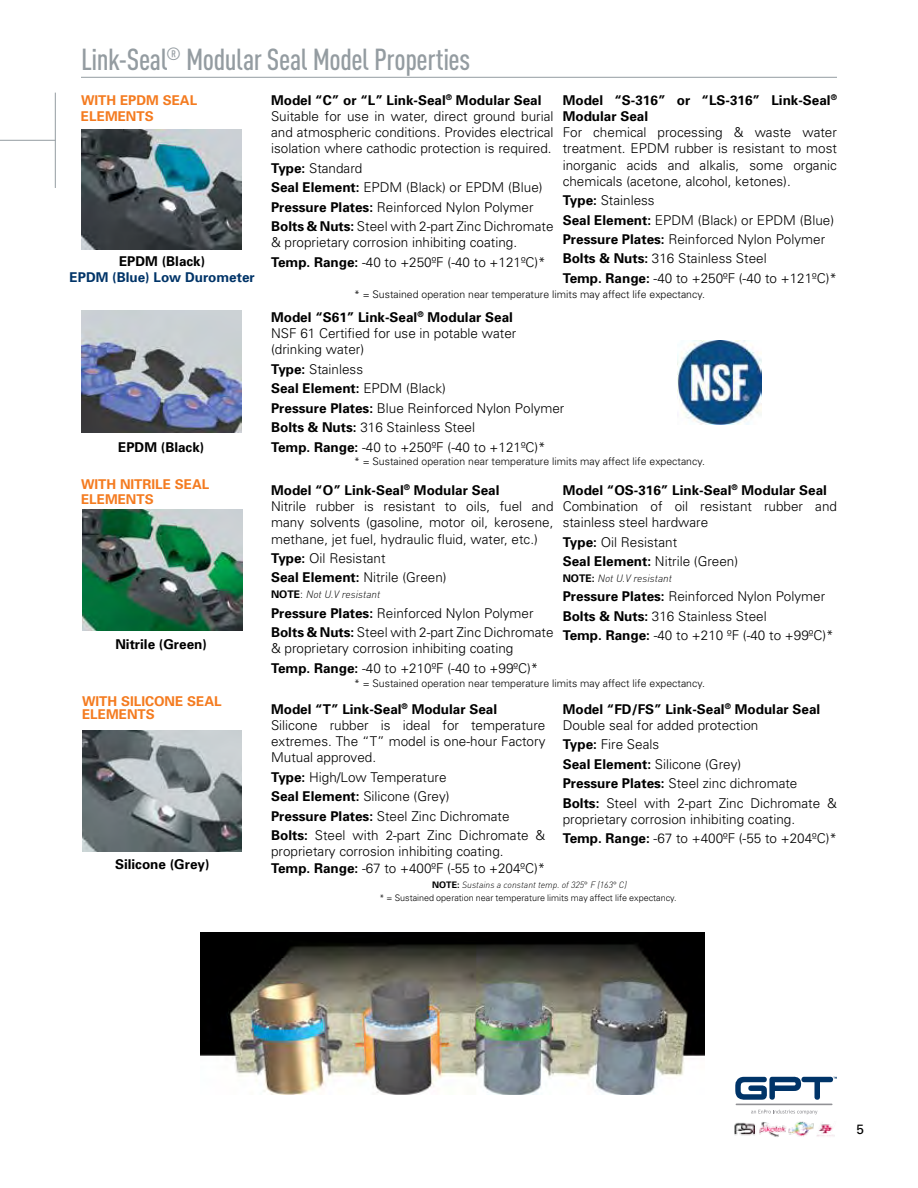
<style>
.page{position:relative;width:918px;height:1188px;background:#fff}
.page>*{position:absolute;margin:0;border:0;box-sizing:border-box;transform-origin:0 0}
.t1{font:500 condensed 30px "DINOT";letter-spacing:-.015em;color:#949ca1}
.t2{font:300 13.5px/19.5px "Univers";color:#000}
.t3{font:700 13.5px/16.2px "Univers";color:#000}
.t4{font:700 13.5px/16.2px "Univers";color:#f47b20}
.t5{font:700 13.5px "Univers";color:#003468}
.t6{font:13.5px "Univers";color:#000}
.t7{font:300 10.5px "Univers";color:#000}
.t8{font:italic 300 10.5px "DINOT";color:#000}
.t9{font:300 9px "Univers";color:#000}
.t10{font:italic 300 9px "DINOT";color:#000}
.s1{font-weight:700}
.s2{font-family:"Univers";font-weight:700;font-style:normal}
.s3{font-family:"Univers";font-style:normal}
.s4{font-weight:300}
</style>
<div class="page">
<hr style="left:0;top:140px;width:56px;height:1px;background:#949ca1">
<hr style="left:55px;top:93px;width:1px;height:95px;background:#949ca1">
<hr style="left:81px;top:77px;width:756px;height:1px;background:#949ca1">
<img style="left:81px;top:129px;width:160px;height:121px">
<img style="left:81px;top:311px;width:160px;height:122px">
<img style="left:677px;top:341px;width:85px;height:83px">
<img style="left:82px;top:510px;width:161px;height:121px">
<img style="left:82px;top:731px;width:159px;height:120px">
<img style="left:200px;top:932px;width:505px;height:162px">
<hr style="left:736px;top:1104px;width:96px;height:1px;background:#919195">
<svg style="left:735px;top:1076px;width:102px;height:24px"></svg>
<img style="left:734px;top:1109px;width:101px;height:28px">
<h1 class="t1" style="left:81px;top:42px;width:391px">Link-Seal<sup>®</sup> Modular Seal Model Properties</h1>
<p class="t4" style="left:81px;top:91px;width:49px">With EPD</p>
<p class="t2" style="left:271px;top:91px;width:284px;line-height:16.2px"><span class="s1">Model “C” or “L” Link-Seal</span><sup>®</sup> <span class="s1">Modular Seal </span>Suitable for use in water, direct ground burial and atmospheric conditions. Provides electrical isolation where cathodic protection is required.</p>
<p class="t2" style="left:271px;top:158px;width:284px"><span class="s1">Type:</span> Standard<br><span class="s1">Seal Element:</span> E PDM (Black) or E PDM (Blue)<br><span class="s1">Pressure Plates:</span> Reinforced Nylon Polymer <span class="s1">Bolts &amp; Nuts:</span> Steel with 2-part Zinc Dichromate</p>
<p class="t2" style="left:271px;top:232px;width:276px">&amp; proprietary corrosion inhibiting coating.<br><span class="s1">Temp. Range:</span> -40 to +250ºF (-40 to +121ºC)*</p>
<p class="t3" style="left:563px;top:91px;width:276px">Model “S-316” or “LS-316” Link-Seal<sup>®<br></sup>Modular Seal</p>
<p class="t2" style="left:563px;top:124px;width:276px;line-height:16.2px;text-align:justify">For chemical processing &amp; waste water treatment. E PDM rubber is resistant to most inorganic acids and alkalis, some organic chemicals (acetone, alcohol, ketones).</p>
<p class="t2" style="left:563px;top:190px;width:276px"><span class="s1">Type:</span> Stainless<br><span class="s1">Seal Element:</span> E PDM (Black) or E PDM (Blue)<br><span class="s1">Pressure Plates:</span> Reinforced Nylon Polymer <span class="s1">Bolts &amp; Nuts:</span> 316 Stainless Steel<br><span class="s1">Temp. Range:</span> -40 to +250ºF (-40 to +121ºC)*</p>
<p class="t7" style="left:354px;top:288px;width:352px">* = Sustained operation near temperature limits may affect life expectancy.</p>
<p class="t4" style="left:81px;top:91px;width:114px;text-indent:65px">M seal elements</p>
<p class="t3" style="left:119px;top:253px;width:10px">EPD</p>
<p class="t3" style="left:145px;top:253px;width:62px">M (Black)</p>
<p class="t5" style="left:70px;top:269px;width:10px">EPD</p>
<p class="t5" style="left:96px;top:269px;width:161px">M (Blue) Low Durometer</p>
<p class="t3" style="left:118px;top:439px;width:10px">EPD</p>
<p class="t3" style="left:144px;top:439px;width:62px">M (Black)</p>
<p class="t4" style="left:81px;top:476px;width:126px;line-height:15.3px">With nitrile seal elements</p>
<p class="t3" style="left:115px;top:635px;width:93px">Nitrile (Green)</p>
<p class="t4" style="left:82px;top:694px;width:137px;line-height:13.5px">With Silicone Seal<br>Elements</p>
<p class="t3" style="left:115px;top:856px;width:96px">Silicone (Grey)</p>
<p class="t2" style="left:271px;top:309px;width:247px;line-height:16.2px"><span class="s1">Model “S61” Link-Seal</span><sup>®</sup> <span class="s1">Modular Seal<br></span>N SF 61 Certified for use in potable water (drinking water)</p>
<p class="t2" style="left:271px;top:359px;width:295px"><span class="s1">Type:</span> Stainless<br><span class="s1">Seal Element:</span> E PDM (Black)<br><span class="s1">Pressure Plates:</span> Blue Reinforced Nylon Polymer <span class="s1">Bolts &amp; Nuts:</span> 316 Stainless Steel<br><span class="s1">Temp. Range:</span> -40 to +250ºF (-40 to +121ºC)*</p>
<p class="t7" style="left:354px;top:455px;width:352px">* = Sustained operation near temperature limits may affect life expectancy.</p>
<p class="t2" style="left:271px;top:482px;width:284px;line-height:16.2px"><span class="s1">Model “O” Link-Seal</span><sup>®</sup> <span class="s1">Modular Seal<br></span>N itrile rubber is resistant to oils, fuel and many solvents (gasoline, motor oil, kerosene, methane, jet fuel, hydraulic fluid, water, etc.)</p>
<p class="t2" style="left:271px;top:548px;width:177px"><span class="s1">Type:</span> Oil Resistant<br><span class="s1">Seal Element:</span> N itrile (Green)</p>
<p class="t8" style="left:271px;top:588px;width:111px"><span class="s2">Note</span><span class="s3">:</span> Not U.V resistant</p>
<p class="t2" style="left:271px;top:603px;width:284px"><span class="s1">Pressure Plates:</span> Reinforced Nylon Polymer<br><span class="s1">Bolts &amp; Nuts:</span> Steel with 2-part Zinc Dichromate</p>
<p class="t2" style="left:271px;top:638px;width:269px">&amp; proprietary corrosion inhibiting coating<br><span class="s1">Temp. Range:</span> -40 to +210ºF (-40 to +99ºC)*</p>
<p class="t2" style="left:563px;top:482px;width:276px;line-height:16.2px"><span class="s1">Model “OS-316” Link-Seal</span><sup>®</sup> <span class="s1">Modular Seal<br></span>Combination of oil resistant rubber and stainless steel hardware</p>
<p class="t2" style="left:563px;top:532px;width:177px"><span class="s1">Type:</span> Oil Resistant<br><span class="s1">Seal Element:</span> N itrile (Green)</p>
<p class="t8" style="left:563px;top:572px;width:111px"><span class="s2">Note:</span> Not U.V resistant</p>
<p class="t2" style="left:563px;top:587px;width:272px"><span class="s1">Pressure Plates:</span> Reinforced Nylon Polymer<br><span class="s1">Bolts &amp; Nuts:</span> 316 Stainless Steel<br><span class="s1">Temp. Range:</span> -40 to +210 ºF (-40 to +99ºC)*</p>
<p class="t7" style="left:354px;top:677px;width:352px">* = Sustained operation near temperature limits may affect life expectancy.</p>
<p class="t3" style="left:563px;top:700px;width:259px">Model “FD/FS” Link-Seal<sup>®</sup> Modular Seal<br><span class="s4">Double seal for added protection</span></p>
<p class="t2" style="left:563px;top:735px;width:276px"><span class="s1">Type:</span> Fire Seals<br><span class="s1">Seal Element:</span> Silicone (Grey)<br><span class="s1">Pressure Plates:</span> Steel zinc dichromate<br><span class="s1">Bolts:</span> Steel with 2-part Zinc Dichromate &amp;</p>
<p class="t2" style="left:563px;top:809px;width:276px">proprietary corrosion inhibiting coating.<br><span class="s1">Temp. Range:</span> -67 to +400ºF (-55 to +204ºC)*</p>
<p class="t10" style="left:432px;top:879px;width:196px"><span class="s2">Note:</span> Sustains a constant temp. of 325<span class="s3">°</span> F (163<span class="s3">°</span> C)</p>
<p class="t9" style="left:379px;top:892px;width:299px">* = Sustained operation near temperature limits may affect life expectancy.</p>
<p class="t2" style="left:271px;top:701px;width:276px;line-height:16.2px"><span class="s1">Model “T” Link-Seal</span><sup>®</sup> <span class="s1">Modular Seal </span>Silicone rubber is ideal for temperature extremes. The “T” model is one-hour Factory Mutual approved.</p>
<p class="t2" style="left:271px;top:767px;width:276px"><span class="s1">Type:</span> H igh/Low Temperature<br><span class="s1">Seal Element:</span> Silicone (Grey)<br><span class="s1">Pressure Plates:</span> Steel Zinc Dichromate <span class="s1">Bolts:</span> Steel with 2-part Zinc Dichromate &amp;</p>
<p class="t2" style="left:271px;top:843px;width:276px;line-height:16.2px">proprietary corrosion inhibiting coating.<br><span class="s1">Temp. Range:</span> -67 to +400ºF (-55 to +204ºC)*</p>
<p class="t6" style="left:856px;top:1120px;width:9px">5</p>
</div>
